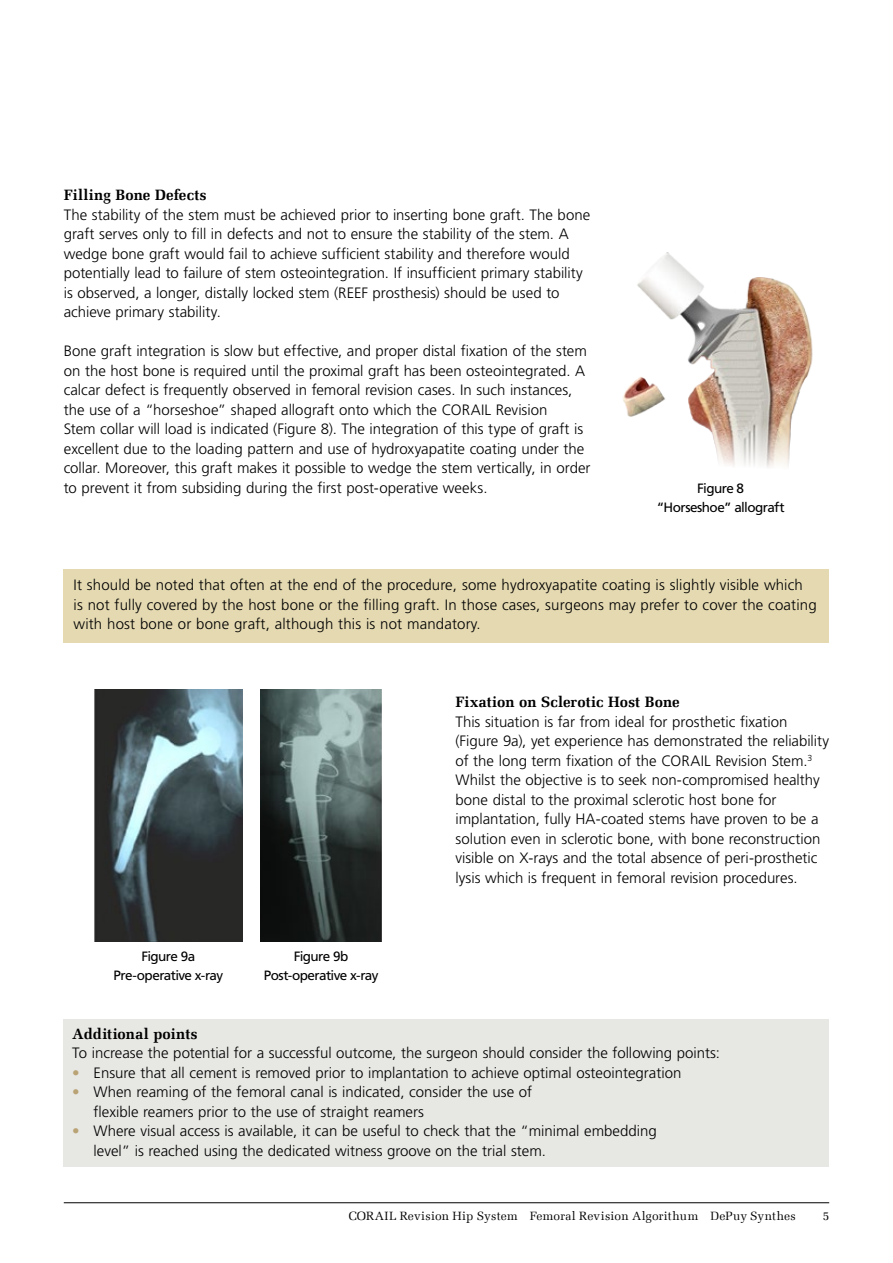
<style>
.page{position:relative;width:893px;height:1263px;background:#fff}
.page>*{position:absolute;margin:0;border:0;box-sizing:border-box;transform-origin:0 0}
.t1{font:300 15px/19.5px "Frutiger LT Std";color:#000}
.t2{font:700 15px "Melior Com";letter-spacing:.005em;color:#000}
.t3{font:13.5px/19.5px "Frutiger LT Std";letter-spacing:-.045em;color:#000;text-align:center}
.t4{font:12px "Melior Com";letter-spacing:.015em;color:#000}
.s1{color:#b9a374}
</style>
<div class="page">
<hr style="left:64px;top:1202px;width:765px;height:1px;background:#000">
<img style="left:260px;top:689px;width:122px;height:252px">
<img style="left:94px;top:689px;width:149px;height:252px">
<img style="left:622px;top:252px;width:191px;height:216px">
<div style="left:64px;top:569px;width:765px;height:74px;background:#e4d9b1"></div>
<div style="left:64px;top:1019px;width:765px;height:147px;background:#e7e7e4"></div>
<p class="t2" style="left:64px;top:186px;width:144px">Filling Bone Defects</p>
<p class="t1" style="left:64px;top:205px;width:528px">The stability of the stem must be achieved prior to inserting bone graft. The bone graft serves only to fill in defects and not to ensure the stability of the stem. A wedge bone graft would fail to achieve sufficient stability and therefore would potentially lead to failure of stem osteointegration. If insufficient primary stability is observed, a longer, distally locked stem (REEF prosthesis) should be used to achieve primary stability.</p>
<p class="t1" style="left:64px;top:342px;width:528px">Bone graft integration is slow but effective, and proper distal fixation of the stem on the host bone is required until the proximal graft has been osteointegrated. A calcar defect is frequently observed in femoral revision cases. In such instances, the use of a “horseshoe” shaped allograft onto which the CORAIL Revision<br>Stem collar will load is indicated (Figure 8). The integration of this type of graft is excellent due to the loading pattern and use of hydroxyapatite coating under the collar. Moreover, this graft makes it possible to wedge the stem vertically, in order to prevent it from subsiding during the first post-operative weeks.</p>
<p class="t3" style="left:657px;top:478px;width:129px">Figure 8<br>“Horseshoe” allograft</p>
<p class="t1" style="left:74px;top:576px;width:745px">It should be noted that often at the end of the procedure, some hydroxyapatite coating is slightly visible which<br>is not fully covered by the host bone or the filling graft. In those cases, surgeons may prefer to cover the coating with host bone or bone graft, although this is not mandatory.</p>
<p class="t3" style="left:114px;top:946px;width:111px">Figure 9a<br>Pre-operative x-ray</p>
<p class="t3" style="left:264px;top:946px;width:116px">Figure 9b<br>Post-operative x-ray</p>
<p class="t2" style="left:455px;top:693px;width:226px">Fixation on Sclerotic Host Bone</p>
<p class="t1" style="left:455px;top:712px;width:375px">This situation is far from ideal for prosthetic fixation (Figure 9a), yet experience has demonstrated the reliability of the long term fixation of the CORAIL Revision Stem.<sup>3<br></sup>Whilst the objective is to seek non-compromised healthy bone distal to the proximal sclerotic host bone for implantation, fully HA-coated stems have proven to be a solution even in sclerotic bone, with bone reconstruction visible on X-rays and the total absence of peri-prosthetic lysis which is frequent in femoral revision procedures.</p>
<p class="t2" style="left:72px;top:1024px;width:127px">Additional points</p>
<p class="t1" style="left:72px;top:1044px;width:649px">To increase the potential for a successful outcome, the surgeon should consider the following points:</p>
<p class="t1" style="left:72px;top:1063px;width:611px"><span class="s1">•</span> Ensure that all cement is removed prior to implantation to achieve optimal osteointegration</p>
<p class="t1" style="left:94px;top:1083px;width:440px;text-indent:-21px"><span class="s1">•</span> When reaming of the femoral canal is indicated, consider the use of flexible reamers prior to the use of straight reamers</p>
<p class="t1" style="left:94px;top:1122px;width:565px;text-indent:-21px"><span class="s1">•</span> Where visual access is available, it can be useful to check that the “minimal embedding level” is reached using the dedicated witness groove on the trial stem.</p>
<p class="t4" style="left:349px;top:1209px;width:449px">CORAIL Revision Hip System Femoral Revision Algorithum DePuy Synthes</p>
<p class="t4" style="left:823px;top:1209px;width:8px">5</p>
</div>
